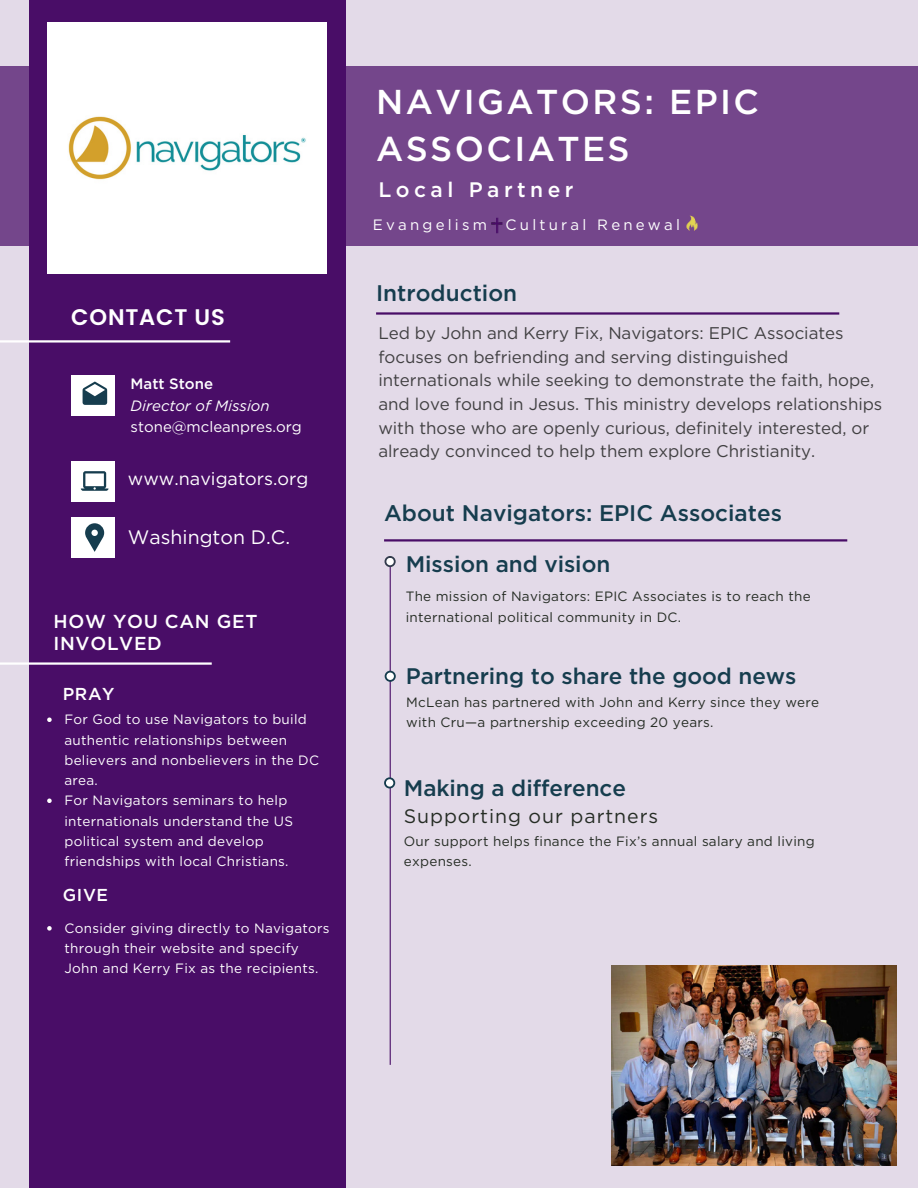
<style>
.page{position:relative;width:918px;height:1188px;background:#e3dae8}
.page>*{position:absolute;margin:0;border:0;box-sizing:border-box;transform-origin:0 0}
.t1{font:500 34.5px/47.2px "Gotham";letter-spacing:.07em;color:#fff}
.t2{font:500 22.65px "Gotham";color:#163d4e}
.t3{font:500 22.5px "Gotham";letter-spacing:-.005em;color:#163d4e}
.t4{font:600 22.5px "Poppins";letter-spacing:.035em;color:#fff}
.t5{font:500 21px "Gotham";letter-spacing:.215em;color:#fff}
.t6{font:19.5px "Gotham";letter-spacing:.045em;color:#252c24}
.t7{font:19.5px "Gotham";color:#fff}
.t8{font:500 18.75px/22.5px "Gotham";letter-spacing:.035em;color:#fff}
.t9{font:18px "Gotham";color:#fff}
.t10{font:500 17.25px "Gotham";letter-spacing:.035em;color:#fff}
.t11{font:16.95px/23.7px "Gotham";letter-spacing:-.005em;color:#414042}
.t12{font:15px "Gotham";letter-spacing:.215em;color:#fff}
.t13{font:15px "Gotham";color:#fff}
.t14{font:italic 15px "Gotham";color:#fff}
.t15{font:500 15px "Gotham";color:#fff}
.t16{font:13.5px/20.2px "Gotham";letter-spacing:.02em;color:#fff}
.t17{font:13.5px/20.2px "Gotham";letter-spacing:.02em;color:#252c24}
</style>
<div class="page">
<div style="left:29px;top:0;width:316px;height:1188px;background:#490d67"></div>
<div style="left:0;top:66px;width:918px;height:180px;background:#74468b"></div>
<hr style="left:384px;top:539px;width:463px;height:3px;background:#490d67">
<hr style="left:390px;top:558px;width:1px;height:507px;background:#490d67">
<svg style="left:385px;top:556px;width:11px;height:11px"></svg>
<div style="left:386px;top:558px;width:8px;height:7px;background:#fff;border-radius:50%"></div>
<svg style="left:384px;top:777px;width:11px;height:11px"></svg>
<div style="left:386px;top:779px;width:7px;height:8px;background:#fff;border-radius:50%"></div>
<svg style="left:385px;top:671px;width:11px;height:11px"></svg>
<div style="left:387px;top:673px;width:7px;height:7px;background:#fff;border-radius:50%"></div>
<div style="left:47px;top:22px;width:279px;height:251px;background:#fff"></div>
<img style="left:47px;top:88px;width:279px;height:119px">
<hr style="left:0;top:340px;width:230px;height:3px;background:#fff">
<div style="left:71px;top:517px;width:44px;height:41px;background:#fff"></div>
<svg style="left:85px;top:523px;width:19px;height:28px"></svg>
<div style="left:71px;top:461px;width:44px;height:41px;background:#fff"></div>
<svg style="left:81px;top:471px;width:28px;height:20px"></svg>
<hr style="left:376px;top:312px;width:463px;height:3px;background:#490d67">
<img style="left:612px;top:965px;width:284px;height:201px">
<hr style="left:0;top:662px;width:212px;height:3px;background:#fff">
<svg style="left:47px;top:718px;width:5px;height:4px"></svg>
<svg style="left:47px;top:799px;width:5px;height:4px"></svg>
<svg style="left:47px;top:926px;width:5px;height:5px"></svg>
<img style="left:678px;top:210px;width:26px;height:26px">
<img style="left:486px;top:214px;width:21px;height:22px">
<div style="left:72px;top:375px;width:43px;height:40px;background:#fff"></div>
<svg style="left:83px;top:382px;width:24px;height:23px"></svg>
<h3 class="t4" style="left:71px;top:304px;width:155px">CONTACT US</h3>
<p class="t15" style="left:131px;top:374px;width:84px">Matt Stone</p>
<p class="t14" style="left:131px;top:396px;width:141px">Director of Mission</p>
<p class="t13" style="left:131px;top:417px;width:173px">stone@mcleanpres.org</p>
<h3 class="t9" style="left:128px;top:467px;width:182px">www.navigators.org</h3>
<h3 class="t7" style="left:128px;top:525px;width:164px">Washington D.C.</h3>
<h3 class="t8" style="left:54px;top:609px;width:205px">HOW YOU CAN GET<br>INVOLVED</h3>
<p class="t10" style="left:63px;top:682px;width:53px">PRAY</p>
<p class="t16" style="left:64px;top:709px;width:256px">For God to use Navigators to build authentic relationships between believers and nonbelievers in the DC area.<br>For Navigators seminars to help internationals understand the US political system and develop friendships with local Christians.</p>
<p class="t10" style="left:63px;top:884px;width:47px">GIVE</p>
<p class="t16" style="left:64px;top:918px;width:267px">Consider giving directly to Navigators through their website and specify<br>John and Kerry Fix as the recipients.</p>
<h1 class="t1" style="left:376px;top:77px;width:384px">NAVIGATORS: EPIC<br>ASSOCIATES</h1>
<h3 class="t5" style="left:378px;top:176px;width:197px">Local Partner</h3>
<p class="t12" style="left:373px;top:215px;width:309px">Evangelism Cultural Renewal</p>
<h2 class="t2" style="left:376px;top:278px;width:143px">Introduction</h2>
<p class="t11" style="left:378px;top:321px;width:506px">Led by John and Kerry Fix, Navigators: EPIC Associates focuses on befriending and serving distinguished internationals while seeking to demonstrate the faith, hope, and love found in Jesus. This ministry develops relationships with those who are openly curious, definitely interested, or already convinced to help them explore Christianity.</p>
<h2 class="t2" style="left:384px;top:498px;width:399px">About Navigators: EPIC Associates</h2>
<h3 class="t3" style="left:406px;top:549px;width:206px">Mission and vision</h3>
<p class="t17" style="left:406px;top:586px;width:406px">The mission of Navigators: EPIC Associates is to reach the international political community in DC.</p>
<h3 class="t3" style="left:406px;top:661px;width:392px">Partnering to share the good news</h3>
<p class="t17" style="left:406px;top:692px;width:415px">McLean has partnered with John and Kerry since they were with Cru—a partnership exceeding 20 years.</p>
<h3 class="t3" style="left:404px;top:773px;width:224px">Making a difference</h3>
<h3 class="t6" style="left:404px;top:804px;width:256px">Supporting our partners</h3>
<p class="t17" style="left:404px;top:831px;width:412px">Our support helps finance the Fix’s annual salary and living expenses.</p>
</div>
